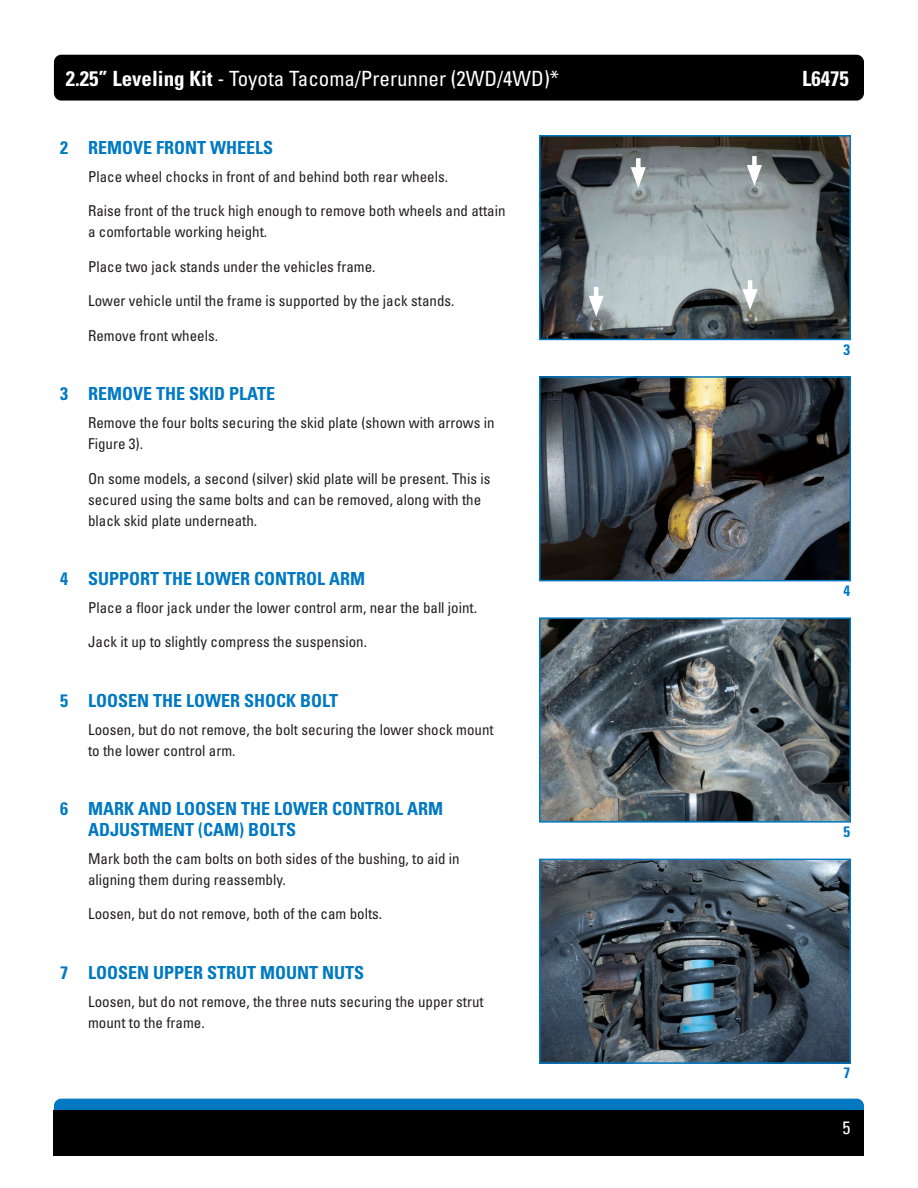
<style>
.page{position:relative;width:918px;height:1188px;background:#fff}
.page>*{position:absolute;margin:0;border:0;box-sizing:border-box;transform-origin:0 0}
.t1{font:condensed 21px "Univers LT Std";color:#fff}
.t2{font:700 condensed 21px "Univers LT Std";color:#fff}
.Step_Header{font:700 condensed 18px/21px "Univers LT Std";color:#0079c2}
.t3{font:condensed 18px "Univers LT Std";color:#fff}
.Step_Text{font:condensed 15px/21px "Univers LT Std";color:#231f20}
.Figure{font:700 condensed 15px "Univers LT Std";color:#0079c2}
.s1{font-weight:700}
</style>
<div class="page">
<div style="left:54px;top:55px;width:810px;height:46px;background:#000;border-radius:7px"></div>
<div style="left:54px;top:1099px;width:810px;height:45px;background:#0079c2;border-radius:7px"></div>
<div style="left:54px;top:1110px;width:810px;height:46px;background:#000"></div>
<img style="left:542px;top:620px;width:306px;height:200px">
<div style="left:539px;top:617px;width:312px;height:206px;border:2px solid #0079c2"></div>
<img style="left:542px;top:379px;width:306px;height:199px">
<div style="left:539px;top:376px;width:312px;height:205px;border:2px solid #0079c2"></div>
<img style="left:542px;top:138px;width:306px;height:199px">
<div style="left:539px;top:135px;width:312px;height:205px;border:2px solid #0079c2"></div>
<img style="left:542px;top:862px;width:306px;height:199px">
<div style="left:539px;top:859px;width:312px;height:205px;border:2px solid #0079c2"></div>
<hr style="left:594px;top:287px;width:4px;height:17px;background:#fff">
<svg style="left:589px;top:296px;width:15px;height:21px"></svg>
<hr style="left:748px;top:280px;width:4px;height:17px;background:#fff">
<svg style="left:742px;top:289px;width:16px;height:21px"></svg>
<div style="left:636px;top:158px;width:5px;height:17px;background:#fff"></div>
<svg style="left:631px;top:167px;width:15px;height:21px"></svg>
<div style="left:752px;top:156px;width:5px;height:17px;background:#fff"></div>
<svg style="left:747px;top:165px;width:15px;height:21px"></svg>
<h1 class="t1" style="left:66px;top:65px;width:495px"><span class="s1">2.25” Leveling Kit</span> - Toyota Tacoma/Prerunner (2WD/4WD)*</h1>
<h1 class="t2" style="left:802px;top:65px;width:48px">L6475</h1>
<p class="Step_Header" style="left:60px;top:137px;width:9px">2</p>
<p class="Step_Header" style="left:88px;top:137px;width:187px">REMOVE FRONT WHEELS</p>
<p class="Step_Text" style="left:88px;top:166px;width:361px">Place wheel chocks in front of and behind both rear wheels.</p>
<p class="Step_Text" style="left:88px;top:200px;width:419px">Raise front of the truck high enough to remove both wheels and attain a comfortable working height.</p>
<p class="Step_Text" style="left:88px;top:256px;width:289px">Place two jack stands under the vehicles frame.</p>
<p class="Step_Text" style="left:88px;top:290px;width:368px">Lower vehicle until the frame is supported by the jack stands.</p>
<p class="Step_Text" style="left:88px;top:325px;width:131px">Remove front wheels.</p>
<p class="Step_Header" style="left:60px;top:383px;width:9px">3</p>
<p class="Step_Header" style="left:88px;top:383px;width:188px">REMOVE THE SKID PLATE</p>
<p class="Step_Text" style="left:88px;top:412px;width:408px">Remove the four bolts securing the skid plate (shown with arrows in<br>Figure 3).</p>
<p class="Step_Text" style="left:88px;top:468px;width:404px">On some models, a second (silver) skid plate will be present. This is secured using the same bolts and can be removed, along with the black skid plate underneath.</p>
<p class="Step_Header" style="left:60px;top:568px;width:9px">4</p>
<p class="Step_Header" style="left:88px;top:568px;width:279px">SUPPORT THE LOWER CONTROL ARM</p>
<p class="Step_Text" style="left:88px;top:597px;width:391px">Place a floor jack under the lower control arm, near the ball joint.</p>
<p class="Step_Text" style="left:88px;top:631px;width:281px">Jack it up to slightly compress the suspension.</p>
<p class="Step_Header" style="left:60px;top:690px;width:9px">5</p>
<p class="Step_Header" style="left:88px;top:690px;width:251px">LOOSEN THE LOWER SHOCK BOLT</p>
<p class="Step_Text" style="left:88px;top:719px;width:407px">Loosen, but do not remove, the bolt securing the lower shock mount to the lower control arm.</p>
<p class="Step_Header" style="left:60px;top:798px;width:9px">6</p>
<p class="Step_Header" style="left:88px;top:798px;width:356px">MARK AND LOOSEN THE LOWER CONTROL ARM<br>ADJUSTMENT (CAM) BOLTS</p>
<p class="Step_Text" style="left:88px;top:848px;width:373px">Mark both the cam bolts on both sides of the bushing, to aid in aligning them during reassembly.</p>
<p class="Step_Text" style="left:88px;top:903px;width:296px">Loosen, but do not remove, both of the cam bolts.</p>
<p class="Step_Header" style="left:60px;top:962px;width:9px">7</p>
<p class="Step_Header" style="left:88px;top:962px;width:278px">LOOSEN UPPER STRUT MOUNT NUTS</p>
<p class="Step_Text" style="left:88px;top:991px;width:397px">Loosen, but do not remove, the three nuts securing the upper strut mount to the frame.</p>
<p class="Figure" style="left:844px;top:340px;width:8px">3</p>
<p class="Figure" style="left:844px;top:581px;width:8px">4</p>
<p class="Figure" style="left:844px;top:823px;width:8px">5</p>
<p class="Figure" style="left:844px;top:1064px;width:8px">7</p>
<p class="t3" style="left:843px;top:1116px;width:9px">5</p>
</div>
